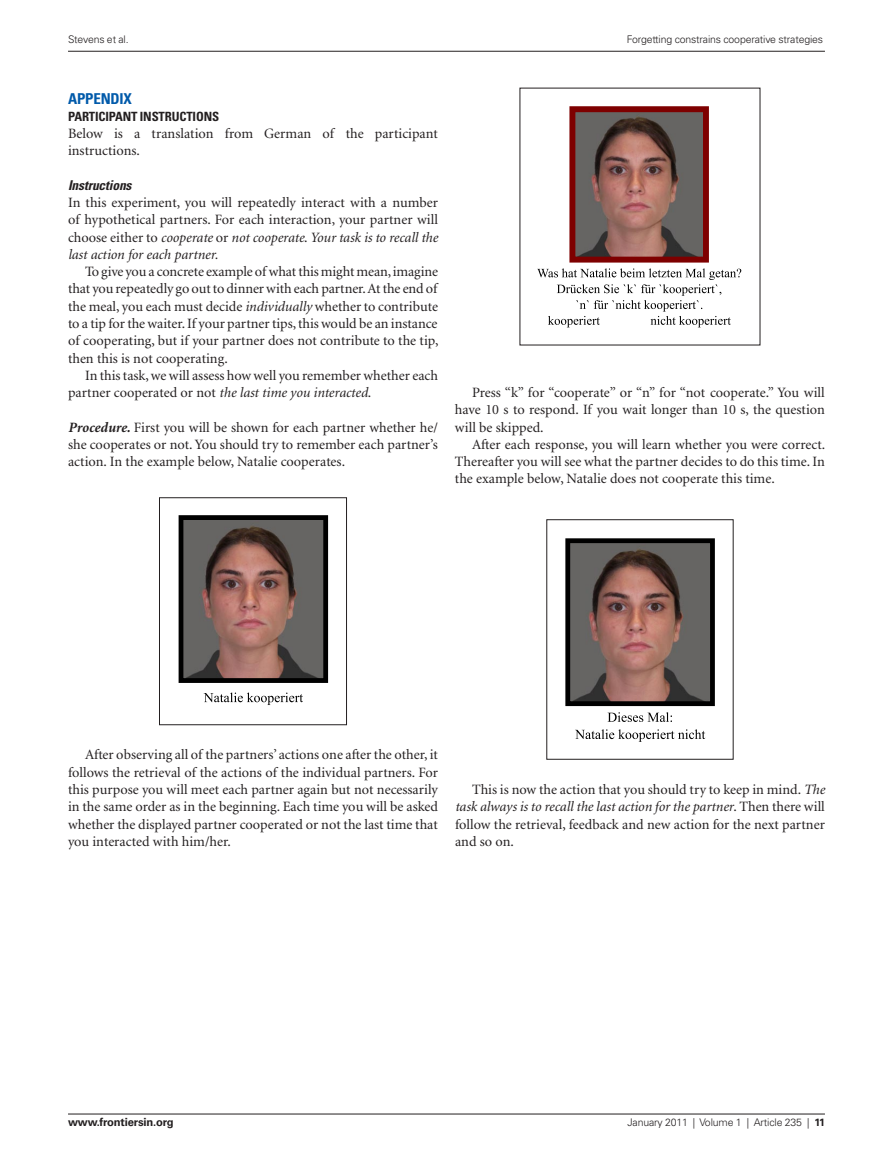
<style>
.page{position:relative;width:893px;height:1170px;background:#fff}
.page>*{position:absolute;margin:0;border:0;box-sizing:border-box;transform-origin:0 0}
.t1{font:700 condensed 15px "Univers";letter-spacing:-.01em;color:#015aaa}
.t2{font:14.25px/17.2px "Minion";color:#231f20;text-align:justify}
.t3{font:italic 700 condensed 13.5px "Univers";letter-spacing:-.01em;color:#231f20}
.t4{font:700 condensed 12.75px "Univers";letter-spacing:-.01em;color:#231f20}
.t5{font:700 11.25px "Univers";letter-spacing:-.015em;color:#231f20}
.t6{font:300 10.5px "Univers";letter-spacing:-.015em;color:#231f20}
.s1{font-style:italic}
.s2{font-weight:700;font-style:italic}
.s3{font-weight:700}
</style>
<div class="page">
<hr style="left:68px;top:1113px;width:757px;height:1px;background:#231f20">
<hr style="left:68px;top:51px;width:757px;height:1px;background:#231f20">
<img style="left:576px;top:113px;width:126px;height:142px">
<div style="left:569px;top:106px;width:140px;height:156px;border:6px solid #7e0000"></div>
<svg style="left:537px;top:268px;width:204px;height:59px"></svg>
<img style="left:571px;top:544px;width:138px;height:156px">
<div style="left:565px;top:538px;width:150px;height:168px;border:5px solid #000"></div>
<svg style="left:607px;top:712px;width:65px;height:10px"></svg>
<svg style="left:575px;top:729px;width:130px;height:12px"></svg>
<img style="left:185px;top:521px;width:137px;height:156px">
<div style="left:179px;top:515px;width:149px;height:168px;border:5px solid #000"></div>
<svg style="left:204px;top:692px;width:99px;height:13px"></svg>
<div style="left:159px;top:497px;width:188px;height:228px;border:1px solid #231f20"></div>
<p class="t6" style="left:68px;top:33px;width:62px">Stevens et al.</p>
<p class="t6" style="left:627px;top:33px;width:198px">Forgetting constrains cooperative strategies</p>
<p class="t1" style="left:68px;top:89px;width:65px">APPENDIX</p>
<p class="t4" style="left:68px;top:108px;width:153px">PARTICIPANT INSTRUCTIONS</p>
<p class="t2" style="left:68px;top:125px;width:371px">Below is a translation from German of the participant instructions.</p>
<p class="t3" style="left:68px;top:177px;width:65px">Instructions</p>
<p class="t2" style="left:68px;top:194px;width:371px">In this experiment, you will repeatedly interact with a number of hypothetical partners. For each interaction, your partner will choose either to <span class="s1">cooperate</span> or <span class="s1">not cooperate</span>. <span class="s1">Your task is to recall the last action for each partner.</span></p>
<p class="t2" style="left:68px;top:263px;width:372px;text-indent:17px">To give you a concrete example of what this might mean, imagine that you repeatedly go out to dinner with each partner. At the end of the meal, you each must decide <span class="s1">individually</span> whether to contribute to a tip for the waiter. If your partner tips, this would be an instance of cooperating, but if your partner does not contribute to the tip, then this is not cooperating.</p>
<p class="t2" style="left:68px;top:367px;width:371px;text-indent:17px">In this task, we will assess how well you remember whether each partner cooperated or not <span class="s1">the last time you interacted</span>.</p>
<p class="t2" style="left:68px;top:419px;width:371px"><span class="s2">Procedure.</span> First you will be shown for each partner whether he/ she cooperates or not. You should try to remember each partner’s action. In the example below, Natalie cooperates.</p>
<p class="t2" style="left:455px;top:384px;width:371px;text-indent:17px">Press “k” for “cooperate” or “n” for “not cooperate.” You will have 10 s to respond. If you wait longer than 10 s, the question will be skipped.</p>
<p class="t2" style="left:455px;top:436px;width:372px;text-indent:17px">After each response, you will learn whether you were correct.<br>Thereafter you will see what the partner decides to do this time. In the example below, Natalie does not cooperate this time.</p>
<p class="t2" style="left:68px;top:746px;width:371px;text-indent:17px">After observing all of the partners’ actions one after the other, it follows the retrieval of the actions of the individual partners. For this purpose you will meet each partner again but not necessarily in the same order as in the beginning. Each time you will be asked whether the displayed partner cooperated or not the last time that you interacted with him/her.</p>
<p class="t2" style="left:455px;top:781px;width:371px;text-indent:17px">This is now the action that you should try to keep in mind. <span class="s1">The task always is to recall the last action for the partner</span>. Then there will follow the retrieval, feedback and new action for the next partner and so on.</p>
<p class="t5" style="left:68px;top:1115px;width:107px">www.frontiersin.org</p>
<p class="t6" style="left:627px;top:1115px;width:199px">January 2011 | Volume 1 | Article 235 | <span class="s3">11</span></p>
</div>
